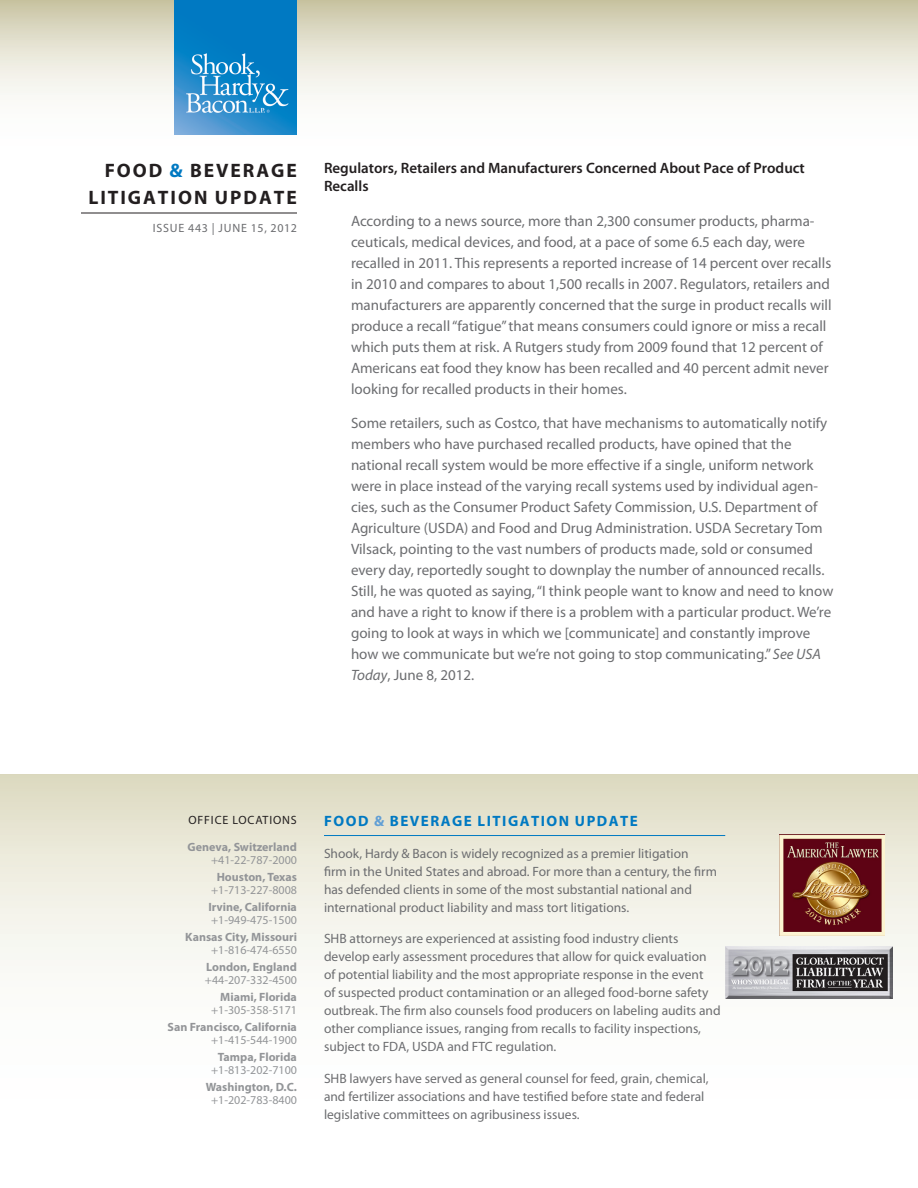
<style>
.page{position:relative;width:918px;height:1188px;background:#fff}
.page>*{position:absolute;margin:0;border:0;box-sizing:border-box;transform-origin:0 0}
.t1{font:700 19.5px/27px "Myriad Pro";letter-spacing:.1em;color:#231f20;text-align:right}
.Body{font:15px/21px "Myriad Pro";color:#6c6d70}
.Subhead{font:600 15px/18px "Myriad Pro";color:#231f20}
.t2{font:700 15px "Myriad Pro";letter-spacing:.1em;color:#0079c2}
.Body-2{font:13.5px/18px "Myriad Pro";color:#6c6d70}
.Body-3{font:700 12px/13.5px "Myriad Pro";color:#939598;text-align:right}
.Body-4{font:12px/13.5px "Myriad Pro";color:#939598;text-align:center}
.t3{font:12px "Myriad Pro";letter-spacing:.07em;color:#6c6d70}
.Body-5{font:12px "Myriad Pro";letter-spacing:.07em;color:#231f20}
.s1{color:#0079c2}
.s2{font-style:italic}
.s3{font-weight:400}
.s4{font-weight:700}
.s5{color:#629fd5}
</style>
<div class="page">
<svg style="left:0;top:0;width:918px;height:135px"></svg>
<hr style="left:81px;top:213px;width:216px;height:1px;background:#231f20">
<img style="left:175px;top:0;width:122px;height:135px">
<svg style="left:1px;top:774px;width:917px;height:225px"></svg>
<hr style="left:324px;top:835px;width:401px;height:1px;background:#0079c2">
<img style="left:780px;top:834px;width:105px;height:101px">
<img style="left:725px;top:946px;width:167px;height:52px">
<h1 class="t1" style="left:88px;top:156px;width:210px">FOOD <span class="s1">&amp;</span> BEVERAGE<br>LITIGATION UPDATE</h1>
<p class="t3" style="left:153px;top:221px;width:146px">ISSUE 443 | JUNE 15, 2012</p>
<p class="Subhead" style="left:324px;top:159px;width:482px">Regulators, Retailers and Manufacturers Concerned About Pace of Product<br>Recalls</p>
<p class="Body" style="left:351px;top:210px;width:482px">According to a news source, more than 2,300 consumer products, pharma&shy;ceuticals, medical devices, and food, at a pace of some 6.5 each day, were recalled in 2011. This represents a reported increase of 14 percent over recalls in 2010 and compares to about 1,500 recalls in 2007. Regulators, retailers and manufacturers are apparently concerned that the surge in product recalls will produce a recall “fatigue” that means consumers could ignore or miss a recall which puts them at risk. A Rutgers study from 2009 found that 12 percent of Americans eat food they know has been recalled and 40 percent admit never looking for recalled products in their homes.</p>
<p class="Body" style="left:351px;top:412px;width:484px">Some retailers, such as Costco, that have mechanisms to automatically notify members who have purchased recalled products, have opined that the national recall system would be more effective if a single, uniform network were in place instead of the varying recall systems used by individual agen&shy;cies, such as the Consumer Product Safety Commission, U.S. Department of Agriculture (USDA) and Food and Drug Administration. USDA Secretary Tom Vilsack, pointing to the vast numbers of products made, sold or consumed every day, reportedly sought to downplay the number of announced recalls.<br>Still, he was quoted as saying, “I think people want to know and need to know and have a right to know if there is a problem with a particular product. We’re going to look at ways in which we [communicate] and constantly improve how we communicate but we’re not going to stop communicating.” <span class="s2">See USA Today</span>, June 8, 2012.</p>
<p class="Body-5" style="left:188px;top:812px;width:110px">OFFICE LOCATIONS</p>
<p class="Body-3" style="left:188px;top:840px;width:111px">Geneva, Switzerland <span class="s3">+41-22-787-2000</span></p>
<p class="Body-4" style="left:211px;top:870px;width:87px"><span class="s4">Houston, Texas </span>+1-713-227-8008</p>
<p class="Body-3" style="left:208px;top:900px;width:90px;text-align:left">Irvine, California <span class="s3">+1-949-475-1500</span></p>
<p class="Body-3" style="left:185px;top:930px;width:113px">Kansas City, Missouri <span class="s3">+1-816-474-6550</span></p>
<p class="Body-4" style="left:205px;top:960px;width:94px;text-align:left"><span class="s4">London, England </span>+44-207-332-4500</p>
<p class="Body-4" style="left:211px;top:990px;width:87px;text-align:right"><span class="s4">Miami, Florida </span>+1-305-358-5171</p>
<p class="Body-3" style="left:167px;top:1020px;width:131px">San Francisco, California <span class="s3">+1-415-544-1900</span></p>
<p class="Body-4" style="left:211px;top:1050px;width:87px"><span class="s4">Tampa, Florida </span>+1-813-202-7100</p>
<p class="Body-3" style="left:206px;top:1080px;width:93px;text-align:center">Washington, D.C. <span class="s3">+1-202-783-8400</span></p>
<p class="t2" style="left:324px;top:811px;width:315px">FOOD <span class="s5">&amp;</span> BEVERAGE LITIGATION UPDATE</p>
<p class="Body-2" style="left:324px;top:844px;width:394px">Shook, Hardy &amp; Bacon is widely recognized as a premier litigation<br>firm in the United States and abroad. For more than a century, the firm has defended clients in some of the most substantial national and international product liability and mass tort litigations.</p>
<p class="Body-2" style="left:324px;top:929px;width:398px">SHB attorneys are experienced at assisting food industry clients develop early assessment procedures that allow for quick evaluation of potential liability and the most appropriate response in the event<br>of suspected product contamination or an alleged food-borne safety outbreak. The firm also counsels food producers on labeling audits and other compliance issues, ranging from recalls to facility inspections, subject to FDA, USDA and FTC regulation.</p>
<p class="Body-2" style="left:324px;top:1069px;width:386px">SHB lawyers have served as general counsel for feed, grain, chemical, and fertilizer associations and have testified before state and federal legislative committees on agribusiness issues.</p>
</div>
